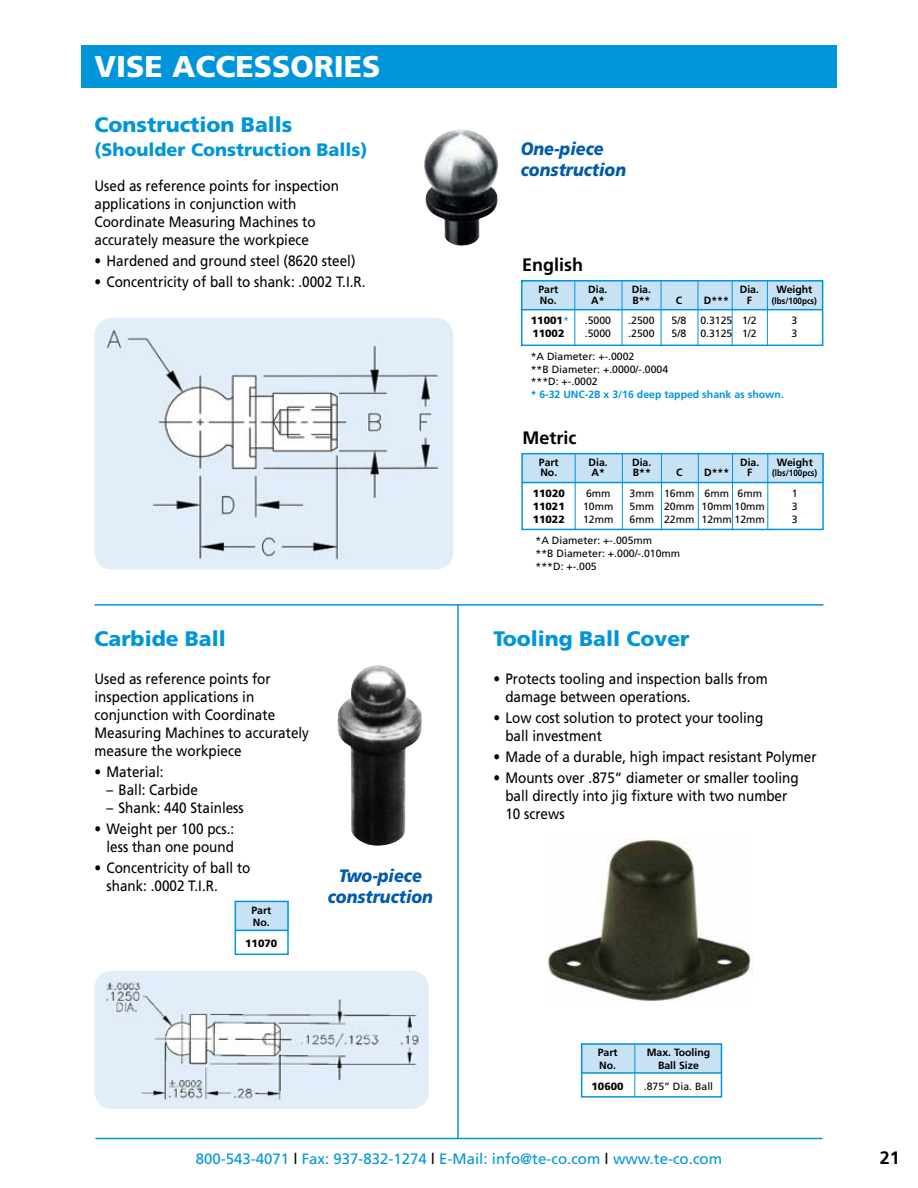
<style>
.page{position:relative;width:918px;height:1188px;background:#fff}
.page>*{position:absolute;margin:0;border:0;box-sizing:border-box;transform-origin:0 0}
.t1{font:900 30px "Frutiger";color:#fff}
.t2{font:900 21px "Frutiger";color:#0095da}
.t3{font:italic 900 18px/21px "Frutiger";color:#005baa;scale:.9 1}
.t4{font:900 18px "Frutiger";color:#0095da}
.t5{font:700 18px "Frutiger";color:#000}
.t6{font:15px/18px "Frutiger";color:#000;scale:.9 1}
.t7{font:15px "Frutiger";color:#0095da}
.t8{font:10.5px/12.6px "Frutiger";color:#000}
.t9{font:700 10.5px/12.6px "Frutiger";color:#000}
.t10{font:700 10.5px "Frutiger";color:#0095da}
.t11{font:900 10.5px "Frutiger";color:#000}
.t12{font:700 9px "Frutiger";color:#000;scale:.9 1}
.s1{font-weight:400;color:#0095da}
.s2{color:#000}
</style>
<div class="page">
<div style="left:81px;top:45px;width:756px;height:43px;background:#0095da"></div>
<hr style="left:96px;top:1138px;width:726px;height:1px;background:#0095da">
<img style="left:546px;top:839px;width:206px;height:162px">
<div style="left:94px;top:318px;width:359px;height:252px;background:#e1eef9;border-radius:18px"></div>
<img style="left:424px;top:129px;width:74px;height:117px">
<img style="left:338px;top:665px;width:84px;height:181px">
<div style="left:235px;top:902px;width:53px;height:28px;background:#c7e1f5"></div>
<div style="left:235px;top:901px;width:54px;height:54px;border:2px solid #0095da"></div>
<hr style="left:235px;top:930px;width:53px;height:1px;background:#0095da">
<div style="left:94px;top:971px;width:335px;height:138px;background:#e1eef9;border-radius:18px"></div>
<img style="left:106px;top:981px;width:315px;height:119px">
<img style="left:106px;top:329px;width:333px;height:231px">
<div style="left:582px;top:1044px;width:139px;height:29px;background:#c7e1f5"></div>
<div style="left:581px;top:1043px;width:141px;height:55px;border:2px solid #0095da"></div>
<hr style="left:581px;top:1072px;width:140px;height:2px;background:#0095da">
<hr style="left:634px;top:1044px;width:1px;height:53px;background:#0095da">
<hr style="left:94px;top:604px;width:730px;height:2px;background:#0095da">
<hr style="left:457px;top:605px;width:2px;height:533px;background:#0095da">
<div style="left:522px;top:453px;width:301px;height:29px;background:#c7e1f5"></div>
<hr style="left:522px;top:482px;width:301px;height:1px;background:#0095da">
<div style="left:521px;top:453px;width:303px;height:77px;border:2px solid #0095da"></div>
<hr style="left:661px;top:453px;width:1px;height:77px;background:#0095da">
<hr style="left:575px;top:453px;width:1px;height:77px;background:#0095da">
<hr style="left:622px;top:453px;width:1px;height:77px;background:#0095da">
<hr style="left:698px;top:453px;width:1px;height:77px;background:#0095da">
<hr style="left:732px;top:453px;width:1px;height:77px;background:#0095da">
<hr style="left:767px;top:453px;width:1px;height:77px;background:#0095da">
<div style="left:522px;top:281px;width:301px;height:28px;background:#c7e1f5"></div>
<hr style="left:521px;top:309px;width:301px;height:1px;background:#0095da">
<div style="left:521px;top:280px;width:302px;height:66px;border:2px solid #0095da"></div>
<hr style="left:661px;top:280px;width:1px;height:66px;background:#0095da">
<hr style="left:574px;top:280px;width:1px;height:66px;background:#0095da">
<hr style="left:622px;top:280px;width:1px;height:66px;background:#0095da">
<hr style="left:698px;top:280px;width:1px;height:66px;background:#0095da">
<hr style="left:732px;top:280px;width:1px;height:66px;background:#0095da">
<hr style="left:767px;top:280px;width:1px;height:66px;background:#0095da">
<h1 class="t1" style="left:94px;top:49px;width:287px">VISE ACCESSORIES</h1>
<h2 class="t2" style="left:94px;top:112px;width:199px">Construction Balls</h2>
<p class="t4" style="left:94px;top:139px;width:275px">(Shoulder Construction Balls)</p>
<p class="t6" style="left:94px;top:176px;width:273px">Used as reference points for inspection applications in conjunction with Coordinate Measuring Machines to accurately measure the workpiece</p>
<p class="t6" style="left:94px;top:251px;width:292px">• Hardened and ground steel (8620 steel)</p>
<p class="t6" style="left:94px;top:272px;width:303px">• Concentricity of ball to shank: .0002 T.I.R.</p>
<h2 class="t2" style="left:94px;top:626px;width:133px">Carbide Ball</h2>
<p class="t6" style="left:94px;top:670px;width:240px">Used as reference points for inspection applications in conjunction with Coordinate<br>Measuring Machines to accurately measure the workpiece</p>
<p class="t6" style="left:94px;top:763px;width:78px">• Material:</p>
<p class="t6" style="left:107px;top:781px;width:103px">– Ball: Carbide</p>
<p class="t6" style="left:107px;top:799px;width:154px">– Shank: 440 Stainless</p>
<p class="t6" style="left:94px;top:820px;width:157px;text-align:right">• Weight per 100 pcs.: less than one pound</p>
<p class="t6" style="left:107px;top:859px;width:162px;text-indent:-12px">• Concentricity of ball to shank: .0002 T.I.R.</p>
<p class="t3" style="left:328px;top:865px;width:118px;text-align:center">Two-piece construction</p>
<p class="t9" style="left:251px;top:904px;width:21px">Part<br>No.</p>
<p class="t11" style="left:245px;top:937px;width:34px">11070</p>
<p class="t3" style="left:521px;top:138px;width:118px">One-piece construction</p>
<p class="t5" style="left:522px;top:254px;width:63px">English</p>
<p class="t9" style="left:538px;top:283px;width:21px">Part</p>
<p class="t9" style="left:588px;top:283px;width:21px">Dia.</p>
<p class="t9" style="left:632px;top:283px;width:21px">Dia.</p>
<p class="t9" style="left:740px;top:283px;width:21px">Dia.</p>
<p class="t9" style="left:776px;top:283px;width:37px">Weight</p>
<p class="t9" style="left:540px;top:294px;width:18px">No.</p>
<p class="t9" style="left:591px;top:294px;width:15px">A*</p>
<p class="t9" style="left:632px;top:294px;width:20px">B**</p>
<p class="t9" style="left:676px;top:294px;width:8px">C</p>
<p class="t9" style="left:704px;top:294px;width:27px">D***</p>
<p class="t9" style="left:747px;top:294px;width:7px">F</p>
<p class="t12" style="left:772px;top:295px;width:51px">(lbs/100pcs)</p>
<p class="t11" style="left:531px;top:314px;width:39px">11001<span class="s1">*</span></p>
<p class="t8" style="left:585px;top:314px;width:28px">.5000</p>
<p class="t8" style="left:628px;top:314px;width:28px">.2500</p>
<p class="t8" style="left:672px;top:314px;width:16px">5/8</p>
<p class="t8" style="left:700px;top:314px;width:58px">0.3125 1/2</p>
<p class="t8" style="left:791px;top:314px;width:7px">3</p>
<p class="t11" style="left:532px;top:327px;width:34px">11002</p>
<p class="t8" style="left:585px;top:327px;width:28px">.5000</p>
<p class="t8" style="left:628px;top:327px;width:28px">.2500</p>
<p class="t8" style="left:672px;top:327px;width:16px">5/8</p>
<p class="t8" style="left:700px;top:327px;width:58px">0.3125 1/2</p>
<p class="t8" style="left:791px;top:327px;width:7px">3</p>
<p class="t8" style="left:531px;top:350px;width:139px">*A Diameter: +-.0002<br>**B Diameter: +.0000/-.0004 ***D: +-.0002</p>
<p class="t10" style="left:531px;top:388px;width:255px">* 6-32 UNC-2B x 3/16 deep tapped shank as shown.</p>
<p class="t5" style="left:522px;top:427px;width:55px">Metric</p>
<p class="t9" style="left:539px;top:456px;width:21px">Part</p>
<p class="t9" style="left:589px;top:456px;width:21px">Dia.</p>
<p class="t9" style="left:632px;top:456px;width:21px">Dia.</p>
<p class="t9" style="left:740px;top:456px;width:21px">Dia.</p>
<p class="t9" style="left:777px;top:456px;width:37px">Weight</p>
<p class="t9" style="left:540px;top:466px;width:18px">No.</p>
<p class="t9" style="left:592px;top:466px;width:15px">A*</p>
<p class="t9" style="left:633px;top:466px;width:20px">B**</p>
<p class="t9" style="left:676px;top:466px;width:8px">C</p>
<p class="t9" style="left:704px;top:466px;width:27px">D***</p>
<p class="t9" style="left:747px;top:466px;width:7px">F</p>
<p class="t12" style="left:772px;top:468px;width:51px">(lbs/100pcs)</p>
<p class="t11" style="left:533px;top:487px;width:34px">11020</p>
<p class="t8" style="left:586px;top:487px;width:26px">6mm</p>
<p class="t8" style="left:630px;top:487px;width:134px">3mm 16mm 6mm 6mm</p>
<p class="t8" style="left:792px;top:487px;width:7px">1</p>
<p class="t11" style="left:533px;top:500px;width:34px">11021</p>
<p class="t8" style="left:583px;top:500px;width:32px">10mm</p>
<p class="t8" style="left:630px;top:500px;width:137px">5mm 20mm 10mm 10mm</p>
<p class="t8" style="left:792px;top:500px;width:7px">3</p>
<p class="t11" style="left:533px;top:513px;width:34px">11022</p>
<p class="t8" style="left:583px;top:512px;width:32px">12mm</p>
<p class="t8" style="left:630px;top:512px;width:137px">6mm 22mm 12mm 12mm</p>
<p class="t8" style="left:792px;top:512px;width:7px">3</p>
<p class="t8" style="left:536px;top:534px;width:146px">*A Diameter: +-.005mm<br>**B Diameter: +.000/-.010mm ***D: +-.005</p>
<h2 class="t2" style="left:493px;top:626px;width:198px">Tooling Ball Cover</h2>
<p class="t6" style="left:505px;top:670px;width:293px;text-indent:-12px">• Protects tooling and inspection balls from damage between operations.</p>
<p class="t6" style="left:505px;top:709px;width:288px;text-indent:-12px">• Low cost solution to protect your tooling ball investment</p>
<p class="t6" style="left:493px;top:748px;width:361px">• Made of a durable, high impact resistant Polymer</p>
<p class="t6" style="left:505px;top:769px;width:327px;text-indent:-12px">• Mounts over .875” diameter or smaller tooling ball directly into jig fixture with two number<br>10 screws</p>
<p class="t9" style="left:598px;top:1046px;width:21px">Part</p>
<p class="t9" style="left:647px;top:1046px;width:65px">Max. Tooling</p>
<p class="t9" style="left:599px;top:1059px;width:18px">No.</p>
<p class="t9" style="left:658px;top:1059px;width:42px">Ball Size</p>
<p class="t11" style="left:592px;top:1080px;width:34px">10600</p>
<p class="t8" style="left:644px;top:1080px;width:71px">.875” Dia. Ball</p>
<p class="t7" style="left:196px;top:1150px;width:528px">800-543-4071 <span class="s2">l</span> Fax: 937-832-1274 <span class="s2">l</span> E-Mail: info@te-co.com <span class="s2">l</span> www.te-co.com</p>
<p class="t5" style="left:880px;top:1147px;width:22px">21</p>
</div>
